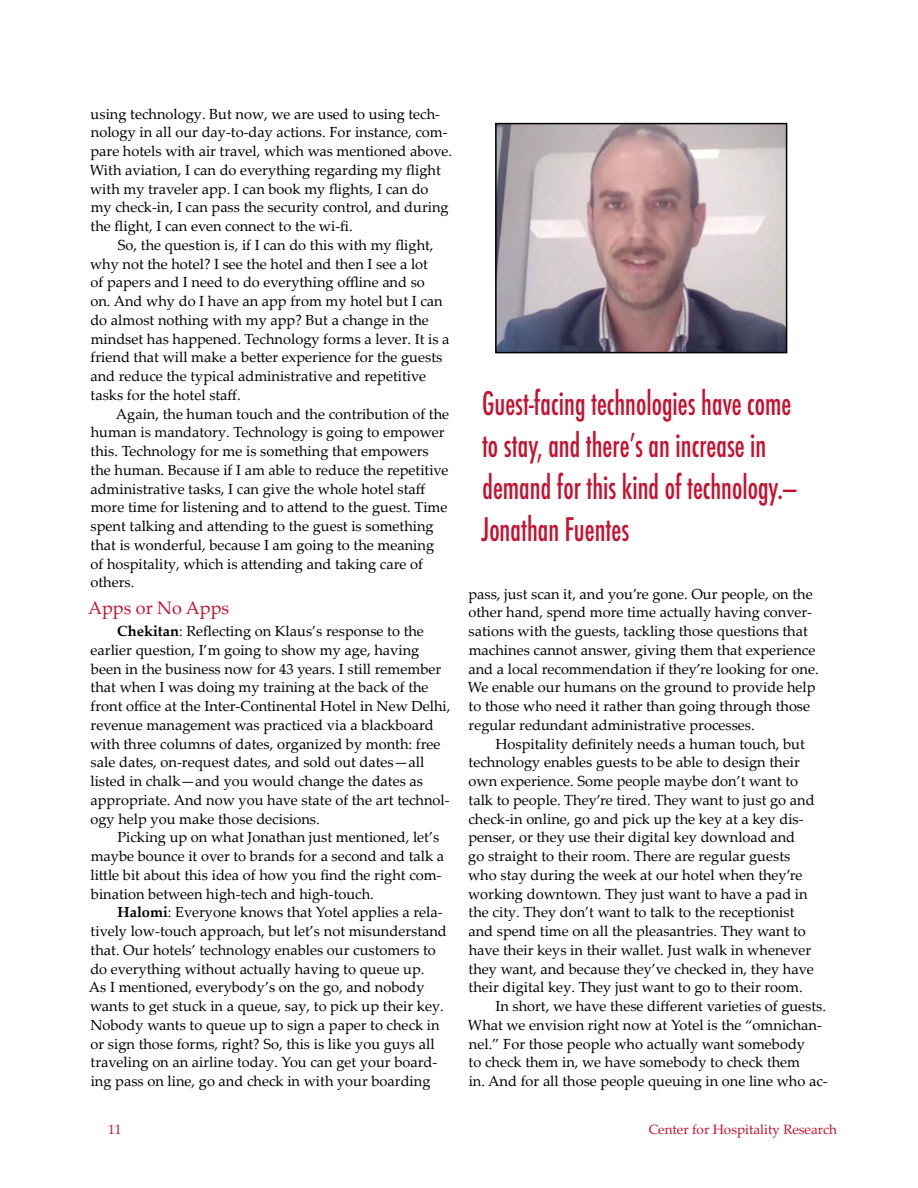
<style>
.page{position:relative;width:918px;height:1188px;background:#fff}
.page>*{position:absolute;margin:0;border:0;box-sizing:border-box;transform-origin:0 0}
.pull_quote{font:500 condensed 31.5px/42px "Futura";color:#c41230;scale:.85 1}
.sub_head_red{font:18px "Palatino Linotype";color:#c41230}
._9_75_12_5_Indented{font:14.7px/18.8px "Palatino Linotype";color:#000}
.t1{font:13.5px "Palatino Linotype";color:#c41230}
.s1{font-weight:700}
</style>
<div class="page">
<img style="left:498px;top:126px;width:286px;height:224px">
<div style="left:495px;top:123px;width:292px;height:230px;border:2px solid #000"></div>
<p class="_9_75_12_5_Indented" style="left:90px;top:104px;width:364px">using technology. But now, we are used to using tech&shy;nology in all our day-to-day actions. For instance, com&shy;pare hotels with air travel, which was mentioned above.<br>With aviation, I can do everything regarding my flight with my traveler app. I can book my flights, I can do my check-in, I can pass the security control, and during the flight, I can even connect to the wi-fi.</p>
<p class="_9_75_12_5_Indented" style="left:90px;top:235px;width:361px;text-indent:28px">So, the question is, if I can do this with my flight, why not the hotel? I see the hotel and then I see a lot<br>of papers and I need to do everything offline and so<br>on. And why do I have an app from my hotel but I can do almost nothing with my app? But a change in the mindset has happened. Technology forms a lever. It is a friend that will make a better experience for the guests and reduce the typical administrative and repetitive tasks for the hotel staff.</p>
<p class="_9_75_12_5_Indented" style="left:90px;top:404px;width:360px;text-indent:26px">Again, the human touch and the contribution of the human is mandatory. Technology is going to empower this. Technology for me is something that empowers the human. Because if I am able to reduce the repetitive administrative tasks, I can give the whole hotel staff more time for listening and to attend to the guest. Time spent talking and attending to the guest is something that is wonderful, because I am going to the meaning of hospitality, which is attending and taking care of others.</p>
<p class="sub_head_red" style="left:88px;top:596px;width:143px">Apps or No Apps</p>
<p class="_9_75_12_5_Indented" style="left:90px;top:621px;width:362px;text-indent:27px"><span class="s1">Chekitan</span>: Reflecting on Klaus’s response to the earlier question, I’m going to show my age, having been in the business now for 43 years. I still remember that when I was doing my training at the back of the front office at the Inter-Continental Hotel in New Delhi, revenue management was practiced via a blackboard with three columns of dates, organized by month: free sale dates, on-request dates, and sold out dates—all listed in chalk—and you would change the dates as appropriate. And now you have state of the art technol&shy;ogy help you make those decisions.</p>
<p class="_9_75_12_5_Indented" style="left:90px;top:828px;width:355px;text-indent:27px">Picking up on what Jonathan just mentioned, let’s maybe bounce it over to brands for a second and talk a little bit about this idea of how you find the right com&shy;bination between high-tech and high-touch.</p>
<p class="_9_75_12_5_Indented" style="left:89px;top:903px;width:360px;text-indent:29px"><span class="s1">Halomi</span>: Everyone knows that Yotel applies a rela&shy;tively low-touch approach, but let’s not misunderstand that. Our hotels’ technology enables our customers to do everything without actually having to queue up.<br>As I mentioned, everybody’s on the go, and nobody wants to get stuck in a queue, say, to pick up their key.<br>Nobody wants to queue up to sign a paper to check in or sign those forms, right? So, this is like you guys all traveling on an airline today. You can get your board&shy;ing pass on line, go and check in with your boarding</p>
<p class="pull_quote" style="left:482px;top:382px;width:372px">Guest-facing technologies have come to stay, and there’s an increase in demand for this kind of technology.—<br>Jonathan Fuentes</p>
<p class="_9_75_12_5_Indented" style="left:468px;top:584px;width:353px">pass, just scan it, and you’re gone. Our people, on the other hand, spend more time actually having conver&shy;sations with the guests, tackling those questions that machines cannot answer, giving them that experience and a local recommendation if they’re looking for one.<br>We enable our humans on the ground to provide help to those who need it rather than going through those regular redundant administrative processes.</p>
<p class="_9_75_12_5_Indented" style="left:468px;top:734px;width:348px;text-indent:27px">Hospitality definitely needs a human touch, but technology enables guests to be able to design their own experience. Some people maybe don’t want to talk to people. They’re tired. They want to just go and check-in online, go and pick up the key at a key dis&shy;penser, or they use their digital key download and go straight to their room. There are regular guests who stay during the week at our hotel when they’re working downtown. They just want to have a pad in the city. They don’t want to talk to the receptionist and spend time on all the pleasantries. They want to have their keys in their wallet. Just walk in whenever they want, and because they’ve checked in, they have their digital key. They just want to go to their room.</p>
<p class="_9_75_12_5_Indented" style="left:468px;top:996px;width:362px;text-indent:28px">In short, we have these different varieties of guests.<br>What we envision right now at Yotel is the “omnichan&shy;nel.” For those people who actually want somebody<br>to check them in, we have somebody to check them<br>in. And for all those people queuing in one line who ac-</p>
<p class="t1" style="left:108px;top:1120px;width:15px">11</p>
<p class="t1" style="left:649px;top:1120px;width:190px">Center for Hospitality Research</p>
</div>
